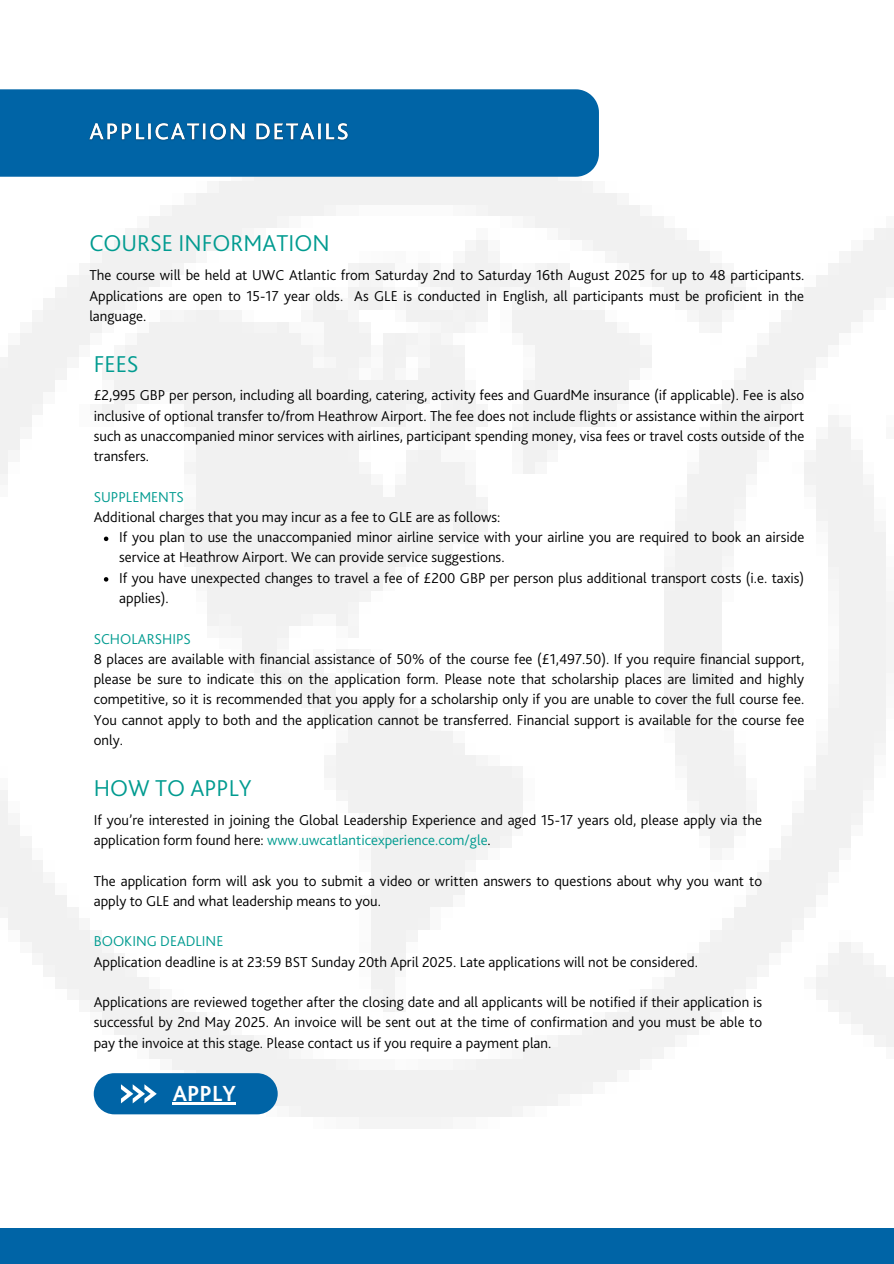
<style>
.page{position:relative;width:894px;height:1264px;background:#fff}
.page>*{position:absolute;margin:0;border:0;box-sizing:border-box;transform-origin:0 0}
.t1{font:300 24px "Bliss 2";color:#009b90}
.t2{font:700 22.8px "Bliss 2";color:#fff}
.t3{font:300 15px/20.2px "Bliss 2";color:#000;text-align:justify}
.t4{font:300 15px "Bliss 2";color:#009b90}
.s1{color:#009b90}
</style>
<div class="page">
<img style="left:0;top:106px;width:893px;height:1023px">
<div style="left:0;top:89px;width:598px;height:87px;background:#0064a6"></div>
<svg style="left:104px;top:536px;width:4px;height:5px"></svg>
<svg style="left:104px;top:577px;width:4px;height:4px"></svg>
<img style="left:85px;top:118px;width:267px;height:28px">
<div style="left:94px;top:1073px;width:183px;height:41px;background:#0064a6;border-radius:21px"></div>
<svg style="left:121px;top:1084px;width:36px;height:19px"></svg>
<hr style="left:173px;top:1102px;width:63px;height:2px;background:#fff">
<div style="left:0;top:1228px;width:893px;height:35px;background:#0064a6"></div>
<p class="t1" style="left:89px;top:230px;width:242px">COURSE INFORMATION</p>
<p class="t3" style="left:89px;top:265px;width:716px">The course will be held at UWC Atlantic from Saturday 2nd to Saturday 16th August 2025 for up to 48 participants.<br>Applications are open to 15-17 year olds. As GLE is conducted in English, all participants must be proficient in the language.</p>
<p class="t1" style="left:94px;top:350px;width:46px">FEES</p>
<p class="t3" style="left:94px;top:385px;width:711px">£2,995 GBP per person, including all boarding, catering, activity fees and GuardMe insurance (if applicable). Fee is also inclusive of optional transfer to/from Heathrow Airport. The fee does not include flights or assistance within the airport such as unaccompanied minor services with airlines, participant spending money, visa fees or travel costs outside of the transfers.</p>
<p class="t4" style="left:94px;top:488px;width:92px">SUPPLEMENTS</p>
<h2 class="t3" style="left:94px;top:507px;width:408px">Additional charges that you may incur as a fee to GLE are as follows:</h2>
<p class="t3" style="left:119px;top:527px;width:686px">If you plan to use the unaccompanied minor airline service with your airline you are required to book an airside service at Heathrow Airport. We can provide service suggestions.</p>
<h2 class="t3" style="left:119px;top:567px;width:686px">If you have unexpected changes to travel a fee of £200 GBP per person plus additional transport costs (i.e. taxis) applies).</h2>
<p class="t4" style="left:94px;top:630px;width:99px">SCHOLARSHIPS</p>
<p class="t3" style="left:94px;top:648px;width:711px">8 places are available with financial assistance of 50% of the course fee (£1,497.50). If you require financial support, please be sure to indicate this on the application form. Please note that scholarship places are limited and highly competitive, so it is recommended that you apply for a scholarship only if you are unable to cover the full course fee.<br>You cannot apply to both and the application cannot be transferred. Financial support is available for the course fee</p>
<p class="t3" style="left:94px;top:729px;width:31px">only.</p>
<p class="t1" style="left:94px;top:774px;width:159px">HOW TO APPLY</p>
<p class="t3" style="left:94px;top:809px;width:669px">If you’re interested in joining the Global Leadership Experience and aged 15-17 years old, please apply via the application form found here: <span class="s1">www.uwcatlanticexperience.com/gle</span>.</p>
<h2 class="t3" style="left:94px;top:870px;width:669px">The application form will ask you to submit a video or written answers to questions about why you want to apply to GLE and what leadership means to you.</h2>
<p class="t4" style="left:94px;top:932px;width:131px">BOOKING DEADLINE</p>
<p class="t3" style="left:94px;top:951px;width:605px">Application deadline is at 23:59 BST Sunday 20th April 2025. Late applications will not be considered.</p>
<p class="t3" style="left:94px;top:992px;width:669px">Applications are reviewed together after the closing date and all applicants will be notified if their application is successful by 2nd May 2025. An invoice will be sent out at the time of confirmation and you must be able to pay the invoice at this stage. Please contact us if you require a payment plan.</p>
<p class="t2" style="left:173px;top:1079px;width:64px">APPLY</p>
</div>
